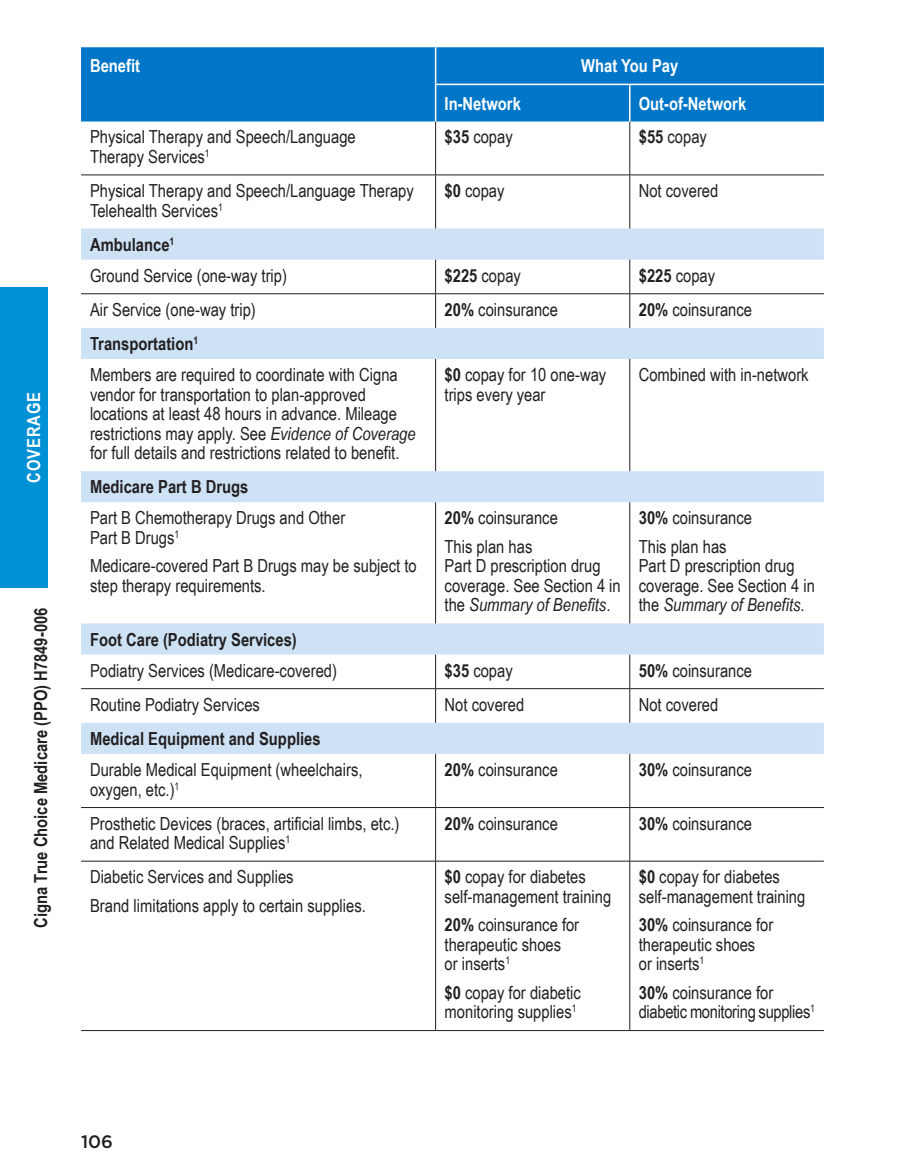
<style>
.page{position:relative;width:905px;height:1175px;background:#fff}
.page>*{position:absolute;margin:0;border:0;box-sizing:border-box;transform-origin:0 0}
.table_para{font:18px/19.5px "Arial Narrow";color:#231f20}
.table_row_h1{font:700 18px "Arial Narrow";color:#231f20}
.table_para-2{font:18px/19.5px "Arial Narrow";letter-spacing:-.02em;color:#231f20}
.margin_plan_name{font:700 18px "Arial Narrow";color:#231f20}
.table_col_h1_align_r{font:700 18px "Arial Narrow";color:#fff}
.table_col_h1_align_c{font:700 18px "Arial Narrow";color:#fff}
.table_col_h1_align_r-2{font:700 18px "Arial Narrow";letter-spacing:.05em;color:#fff}
.t1{font:500 18px "Gotham";color:#231f20}
.s1{font-weight:700}
.s2{font-style:italic}
</style>
<div class="page">
<div style="left:0;top:287px;width:47px;height:300px;background:#0090d4"></div>
<div style="left:81px;top:47px;width:743px;height:74px;background:#0076c8"></div>
<svg style="left:81px;top:228px;width:743px;height:526px"></svg>
<hr style="left:435px;top:121px;width:1px;height:54px;background:#231f20">
<hr style="left:435px;top:175px;width:1px;height:53px;background:#231f20">
<hr style="left:435px;top:260px;width:1px;height:33px;background:#231f20">
<hr style="left:435px;top:294px;width:1px;height:34px;background:#231f20">
<hr style="left:435px;top:359px;width:1px;height:112px;background:#231f20">
<hr style="left:435px;top:502px;width:1px;height:121px;background:#231f20">
<hr style="left:435px;top:654px;width:1px;height:34px;background:#231f20">
<hr style="left:435px;top:689px;width:1px;height:33px;background:#231f20">
<hr style="left:435px;top:754px;width:1px;height:53px;background:#231f20">
<hr style="left:435px;top:807px;width:1px;height:54px;background:#231f20">
<hr style="left:435px;top:861px;width:1px;height:169px;background:#231f20">
<hr style="left:629px;top:121px;width:1px;height:54px;background:#231f20">
<hr style="left:629px;top:175px;width:1px;height:53px;background:#231f20">
<hr style="left:629px;top:260px;width:1px;height:33px;background:#231f20">
<hr style="left:629px;top:294px;width:1px;height:34px;background:#231f20">
<hr style="left:629px;top:359px;width:1px;height:112px;background:#231f20">
<hr style="left:629px;top:502px;width:1px;height:121px;background:#231f20">
<hr style="left:629px;top:654px;width:1px;height:34px;background:#231f20">
<hr style="left:629px;top:689px;width:1px;height:33px;background:#231f20">
<hr style="left:629px;top:754px;width:1px;height:53px;background:#231f20">
<hr style="left:629px;top:807px;width:1px;height:54px;background:#231f20">
<hr style="left:629px;top:861px;width:1px;height:169px;background:#231f20">
<hr style="left:81px;top:1030px;width:354px;height:1px;background:#231f20">
<hr style="left:435px;top:1030px;width:194px;height:1px;background:#231f20">
<hr style="left:629px;top:1030px;width:195px;height:1px;background:#231f20">
<hr style="left:81px;top:175px;width:354px;height:1px;background:#231f20">
<hr style="left:435px;top:175px;width:194px;height:1px;background:#231f20">
<hr style="left:629px;top:175px;width:195px;height:1px;background:#231f20">
<hr style="left:435px;top:47px;width:1px;height:37px;background:#fff">
<hr style="left:629px;top:84px;width:195px;height:1px;background:#fff">
<hr style="left:435px;top:84px;width:194px;height:1px;background:#fff">
<hr style="left:629px;top:85px;width:1px;height:36px;background:#fff">
<hr style="left:435px;top:85px;width:1px;height:36px;background:#fff">
<hr style="left:81px;top:293px;width:354px;height:1px;background:#231f20">
<hr style="left:435px;top:293px;width:194px;height:1px;background:#231f20">
<hr style="left:629px;top:293px;width:195px;height:1px;background:#231f20">
<hr style="left:81px;top:688px;width:354px;height:1px;background:#231f20">
<hr style="left:435px;top:688px;width:194px;height:1px;background:#231f20">
<hr style="left:629px;top:688px;width:195px;height:1px;background:#231f20">
<hr style="left:81px;top:807px;width:354px;height:1px;background:#231f20">
<hr style="left:435px;top:807px;width:194px;height:1px;background:#231f20">
<hr style="left:629px;top:807px;width:195px;height:1px;background:#231f20">
<hr style="left:81px;top:861px;width:354px;height:1px;background:#231f20">
<hr style="left:435px;top:861px;width:194px;height:1px;background:#231f20">
<hr style="left:629px;top:861px;width:195px;height:1px;background:#231f20">
<p class="table_col_h1_align_r-2" style="left:20px;top:483px;width:92px;rotate:-90deg">COVERAGE</p>
<p class="margin_plan_name" style="left:27px;top:927px;width:321px;rotate:-90deg">Cigna True Choice Medicare (PPO) H7849-006</p>
<p class="table_col_h1_align_r" style="left:90px;top:52px;width:52px">Benefit</p>
<p class="table_col_h1_align_c" style="left:581px;top:52px;width:99px">What You Pay</p>
<p class="table_col_h1_align_r" style="left:444px;top:89px;width:78px">In-Network</p>
<p class="table_col_h1_align_r" style="left:638px;top:89px;width:109px">Out-of-Network</p>
<p class="table_para" style="left:90px;top:127px;width:267px">Physical Therapy and Speech/Language<br>Therapy Services<sup>1</sup></p>
<p class="table_para" style="left:444px;top:127px;width:70px"><span class="s1">$35</span> copay</p>
<p class="table_para" style="left:638px;top:127px;width:70px"><span class="s1">$55</span> copay</p>
<p class="table_para" style="left:90px;top:180px;width:325px">Physical Therapy and Speech/Language Therapy<br>Telehealth Services<sup>1</sup></p>
<p class="table_para" style="left:444px;top:180px;width:61px"><span class="s1">$0</span> copay</p>
<p class="table_para" style="left:638px;top:180px;width:81px">Not covered</p>
<p class="table_row_h1" style="left:90px;top:231px;width:86px">Ambulance<sup>1</sup></p>
<p class="table_para" style="left:90px;top:265px;width:198px">Ground Service (one-way trip)</p>
<p class="table_para" style="left:444px;top:265px;width:78px"><span class="s1">$225</span> copay</p>
<p class="table_para" style="left:638px;top:265px;width:78px"><span class="s1">$225</span> copay</p>
<p class="table_para" style="left:90px;top:299px;width:167px">Air Service (one-way trip)</p>
<p class="table_para" style="left:444px;top:299px;width:115px"><span class="s1">20%</span> coinsurance</p>
<p class="table_para" style="left:638px;top:299px;width:115px"><span class="s1">20%</span> coinsurance</p>
<p class="table_row_h1" style="left:90px;top:330px;width:110px">Transportation<sup>1</sup></p>
<p class="table_para" style="left:90px;top:364px;width:327px">Members are required to coordinate with Cigna vendor for transportation to plan-approved locations at least 48 hours in advance. Mileage restrictions may apply. See <span class="s2">Evidence of Coverage </span>for full details and restrictions related to benefit.</p>
<p class="table_para" style="left:444px;top:364px;width:163px"><span class="s1">$0</span> copay for 10 one-way trips every year</p>
<p class="table_para" style="left:638px;top:364px;width:171px">Combined with in-network</p>
<p class="table_row_h1" style="left:90px;top:473px;width:160px">Medicare Part B Drugs</p>
<p class="table_para" style="left:90px;top:507px;width:257px">Part B Chemotherapy Drugs and Other<br>Part B Drugs<sup>1</sup></p>
<p class="table_para" style="left:90px;top:555px;width:328px">Medicare-covered Part B Drugs may be subject to step therapy requirements.</p>
<p class="table_para" style="left:444px;top:507px;width:115px"><span class="s1">20%</span> coinsurance</p>
<p class="table_para" style="left:444px;top:536px;width:178px">This plan has<br>Part D prescription drug coverage. See Section 4 in the <span class="s2">Summary of Benefits</span>.</p>
<p class="table_para" style="left:638px;top:507px;width:115px"><span class="s1">30%</span> coinsurance</p>
<p class="table_para" style="left:638px;top:536px;width:178px">This plan has<br>Part D prescription drug coverage. See Section 4 in the <span class="s2">Summary of Benefits</span>.</p>
<p class="table_row_h1" style="left:90px;top:625px;width:208px">Foot Care (Podiatry Services)</p>
<p class="table_para" style="left:90px;top:660px;width:248px">Podiatry Services (Medicare-covered)</p>
<p class="table_para" style="left:444px;top:660px;width:70px"><span class="s1">$35</span> copay</p>
<p class="table_para" style="left:638px;top:660px;width:115px"><span class="s1">50%</span> coinsurance</p>
<p class="table_para" style="left:90px;top:694px;width:171px">Routine Podiatry Services</p>
<p class="table_para" style="left:444px;top:694px;width:81px">Not covered</p>
<p class="table_para" style="left:638px;top:694px;width:81px">Not covered</p>
<p class="table_row_h1" style="left:90px;top:725px;width:232px">Medical Equipment and Supplies</p>
<p class="table_para" style="left:90px;top:759px;width:274px">Durable Medical Equipment (wheelchairs, oxygen, etc.)<sup>1</sup></p>
<p class="table_para" style="left:444px;top:759px;width:115px"><span class="s1">20%</span> coinsurance</p>
<p class="table_para" style="left:638px;top:759px;width:115px"><span class="s1">30%</span> coinsurance</p>
<p class="table_para" style="left:90px;top:813px;width:311px">Prosthetic Devices (braces, artificial limbs, etc.) and Related Medical Supplies<sup>1</sup></p>
<p class="table_para" style="left:444px;top:813px;width:115px"><span class="s1">20%</span> coinsurance</p>
<p class="table_para" style="left:638px;top:813px;width:115px"><span class="s1">30%</span> coinsurance</p>
<p class="table_para" style="left:90px;top:866px;width:205px">Diabetic Services and Supplies</p>
<p class="table_para" style="left:90px;top:895px;width:277px">Brand limitations apply to certain supplies.</p>
<p class="table_para" style="left:444px;top:866px;width:168px"><span class="s1">$0</span> copay for diabetes self-management training</p>
<p class="table_para" style="left:444px;top:914px;width:136px"><span class="s1">20%</span> coinsurance for therapeutic shoes<br>or inserts<sup>1</sup></p>
<p class="table_para" style="left:444px;top:982px;width:138px"><span class="s1">$0</span> copay for diabetic monitoring supplies<sup>1</sup></p>
<p class="table_para" style="left:638px;top:866px;width:168px"><span class="s1">$0</span> copay for diabetes self-management training</p>
<p class="table_para" style="left:638px;top:914px;width:136px"><span class="s1">30%</span> coinsurance for therapeutic shoes<br>or inserts<sup>1</sup></p>
<p class="table_para-2" style="left:638px;top:982px;width:178px"><span class="s1">30%</span> coinsurance for diabetic monitoring supplies<sup>1</sup></p>
<p class="t1" style="left:81px;top:1129px;width:33px">106</p>
</div>
